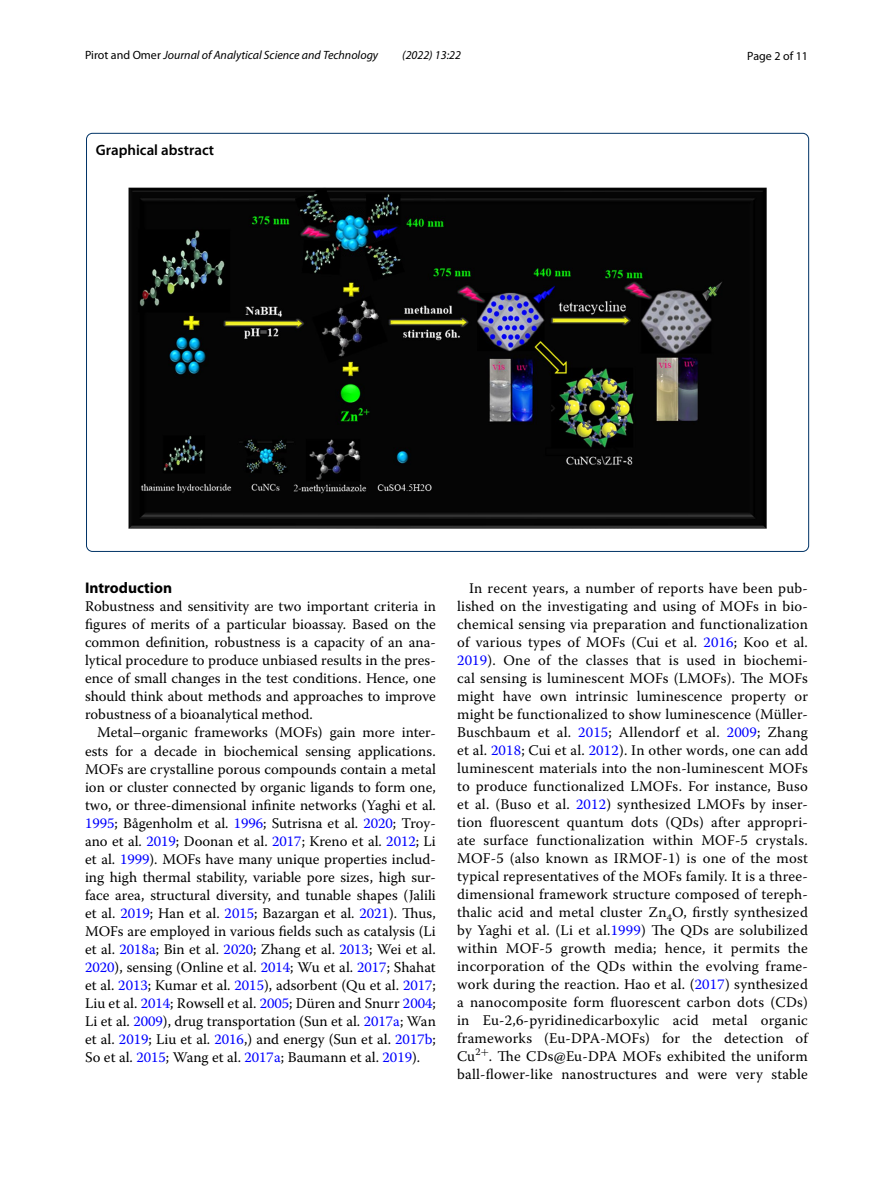
<style>
.page{position:relative;width:893px;height:1187px;background:#fff}
.page>*{position:absolute;margin:0;border:0;box-sizing:border-box;transform-origin:0 0}
.t1{font:700 15.45px "Myriad Pro";color:#000}
.t2{font:600 15px "Myriad Pro";color:#000}
.t3{font:14.7px/18px "Warnock Pro";color:#000;text-align:justify}
.t4{font:italic 12px "Myriad Pro";color:#000}
.t5{font:12px "Myriad Pro";color:#000}
.s1{font-style:normal}
.s2{color:#00f}
</style>
<div class="page">
<img style="left:129px;top:188px;width:637px;height:340px">
<p class="t4" style="left:85px;top:48px;width:295px"><span class="s1">Pirot and Omer</span> Journal of Analytical Science and Technology</p>
<p class="t4" style="left:402px;top:48px;width:60px">(2022) 13:22</p>
<p class="t5" style="left:747px;top:48px;width:62px">Page 2 of 11</p>
<p class="t2" style="left:96px;top:141px;width:120px">Graphical abstract</p>
<p class="t1" style="left:85px;top:578px;width:89px">Introduction</p>
<p class="t3" style="left:85px;top:597px;width:352px">Robustness and sensitivity are two important criteria in figures of merits of a particular bioassay. Based on the common definition, robustness is a capacity of an ana&shy;lytical procedure to produce unbiased results in the pres&shy;ence of small changes in the test conditions. Hence, one should think about methods and approaches to improve robustness of a bioanalytical method.</p>
<p class="t3" style="left:85px;top:723px;width:352px;text-indent:12px">Metal–organic frameworks (MOFs) gain more inter&shy;ests for a decade in biochemical sensing applications.<br>MOFs are crystalline porous compounds contain a metal ion or cluster connected by organic ligands to form one, two, or three-dimensional infinite networks (Yaghi et al.<br><span class="s2">1995</span>; Bågenholm et al. <span class="s2">1996</span>; Sutrisna et al. <span class="s2">2020</span>; Troy&shy;ano et al. <span class="s2">2019</span>; Doonan et al. <span class="s2">2017</span>; Kreno et al. <span class="s2">2012</span>; Li et al. <span class="s2">1999</span>). MOFs have many unique properties includ&shy;ing high thermal stability, variable pore sizes, high sur&shy;face area, structural diversity, and tunable shapes (Jalili et al. <span class="s2">2019</span>; Han et al. <span class="s2">2015</span>; Bazargan et al. <span class="s2">2021</span>). Thus, MOFs are employed in various fields such as catalysis (Li et al. <span class="s2">2018a</span>; Bin et al. <span class="s2">2020</span>; Zhang et al. <span class="s2">2013</span>; Wei et al.<br><span class="s2">2020</span>), sensing (Online et al. <span class="s2">2014</span>; Wu et al. <span class="s2">2017</span>; Shahat et al. <span class="s2">2013</span>; Kumar et al. <span class="s2">2015</span>), adsorbent (Qu et al. <span class="s2">2017</span>; Liu et al. <span class="s2">2014</span>; Rowsell et al. <span class="s2">2005</span>; Düren and Snurr <span class="s2">2004</span>; Li et al. <span class="s2">2009</span>), drug transportation (Sun et al. <span class="s2">2017a</span>; Wan et al. <span class="s2">2019</span>; Liu et al. <span class="s2">2016</span>,) and energy (Sun et al. <span class="s2">2017b</span>; So et al. <span class="s2">2015</span>; Wang et al. <span class="s2">2017a</span>; Baumann et al. <span class="s2">2019</span>).</p>
<p class="t3" style="left:457px;top:578px;width:352px;text-indent:12px">In recent years, a number of reports have been pub&shy;lished on the investigating and using of MOFs in bio&shy;chemical sensing via preparation and functionalization of various types of MOFs (Cui et al. <span class="s2">2016</span>; Koo et al.<br><span class="s2">2019</span>). One of the classes that is used in biochemi&shy;cal sensing is luminescent MOFs (LMOFs). The MOFs might have own intrinsic luminescence property or might be functionalized to show luminescence (Müller-Buschbaum et al. <span class="s2">2015</span>; Allendorf et al. <span class="s2">2009</span>; Zhang et al. <span class="s2">2018</span>; Cui et al. <span class="s2">2012</span>). In other words, one can add luminescent materials into the non-luminescent MOFs to produce functionalized LMOFs. For instance, Buso et al. (Buso et al. <span class="s2">2012</span>) synthesized LMOFs by inser&shy;tion fluorescent quantum dots (QDs) after appropri&shy;ate surface functionalization within MOF-5 crystals.<br>MOF-5 (also known as IRMOF-1) is one of the most typical representatives of the MOFs family. It is a three&shy;dimensional framework structure composed of tereph&shy;thalic acid and metal cluster Zn<sub>4</sub>O, firstly synthesized by Yaghi et al. (Li et al.<span class="s2">1999</span>) The QDs are solubilized within MOF-5 growth media; hence, it permits the incorporation of the QDs within the evolving frame&shy;work during the reaction. Hao et al. (<span class="s2">2017</span>) synthesized a nanocomposite form fluorescent carbon dots (CDs) in Eu-2,6-pyridinedicarboxylic acid metal organic frameworks (Eu-DPA-MOFs) for the detection of Cu<sup>2</sup><sup>+</sup>. The CDs@Eu-DPA MOFs exhibited the uniform ball-flower-like nanostructures and were very stable</p>
</div>
